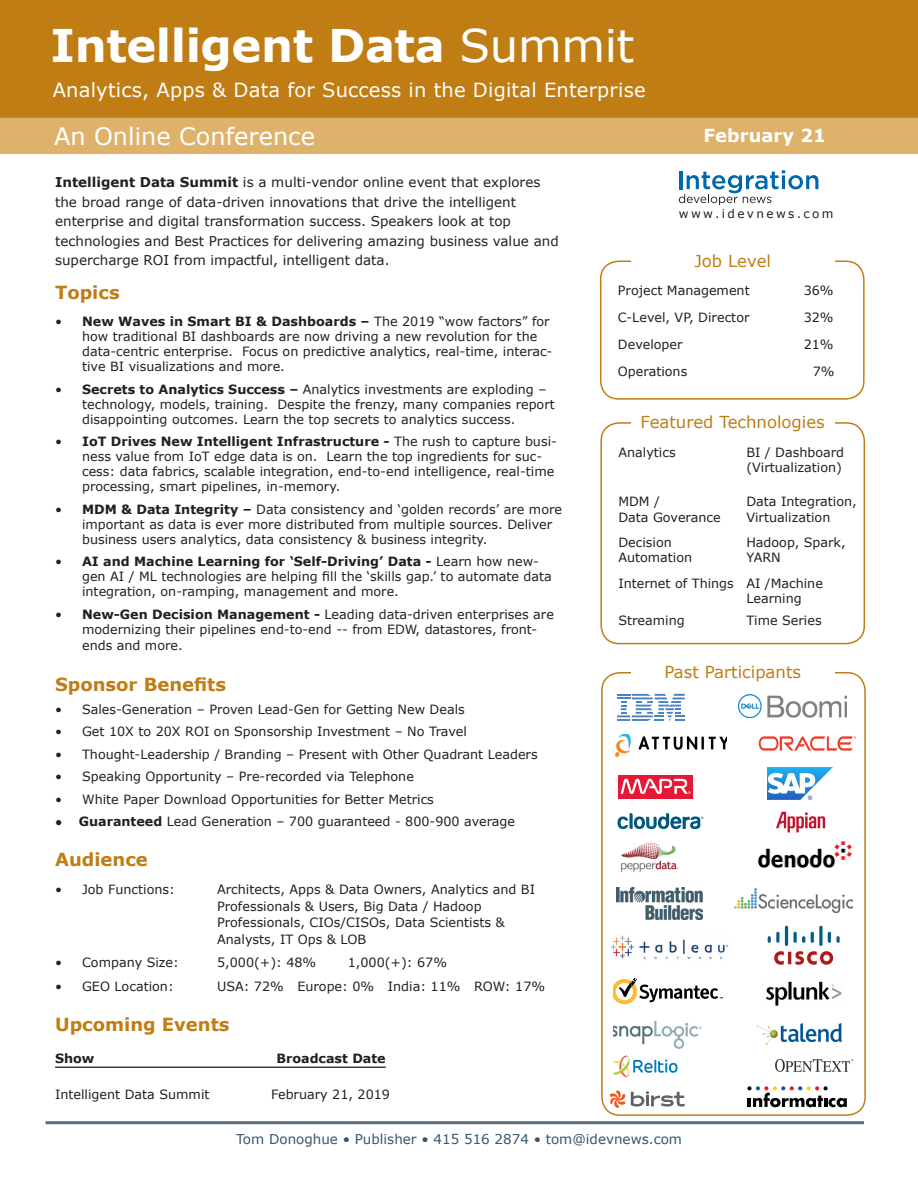
<style>
.page{position:relative;width:918px;height:1188px;background:#fff}
.page>*{position:absolute;margin:0;border:0;box-sizing:border-box;transform-origin:0 0}
.t1{font:700 45px "Verdana";letter-spacing:-.01em;color:#fff}
.t2{font:24px "Verdana";color:#fff}
.t3{font:19.5px "Verdana";letter-spacing:.01em;color:#fff}
.Big_Data_header{font:700 18px "Verdana";color:#c07d14}
.data_sheet_intro_par{font:700 18px "Verdana";color:#c07d14}
.data_sheet_main_date{font:700 18px "Verdana";color:#fff}
.Big_Data_Fieldset{font:16.5px "Verdana";color:#c07d14}
.data_sheet_intro_par-2{font:13.5px/19.5px "Verdana";color:#231f20}
.t4{font:13.5px "Verdana";color:#37556b}
.data_sheet_bullets{font:12.75px/15px "Verdana";color:#231f20}
.table_text_small{font:12.75px/15.3px "Verdana";color:#231f20}
.datasheet_right_side{font:12.75px "Verdana";color:#231f20}
.Show_dates{font:12.75px "Verdana";color:#231f20}
.Show_dates_bold{font:700 12.75px "Verdana";color:#231f20}
.t5{font:12px "Verdana";letter-spacing:.2em;color:#231f20}
.s1{font-weight:400}
.s2{font-weight:700}
.s3{font-weight:700;font-size:12px}
</style>
<div class="page">
<div style="left:0;top:0;width:918px;height:118px;background:#c07d14"></div>
<div style="left:0;top:118px;width:918px;height:36px;background:#deb26b"></div>
<hr style="left:46px;top:1121px;width:818px;height:3px;background:#5b6f7b">
<svg style="left:679px;top:170px;width:139px;height:35px"></svg>
<div style="left:601px;top:672px;width:265px;height:444px;border:2px solid #c07d14;border-radius:18px"></div>
<div style="left:600px;top:261px;width:265px;height:139px;border:2px solid #c07d14;border-radius:18px"></div>
<div style="left:600px;top:422px;width:265px;height:222px;border:2px solid #c07d14;border-radius:18px"></div>
<div style="left:631px;top:412px;width:203px;height:18px;background:#fff"></div>
<div style="left:631px;top:662px;width:203px;height:18px;background:#fff"></div>
<div style="left:631px;top:251px;width:203px;height:19px;background:#fff"></div>
<svg style="left:617px;top:694px;width:68px;height:27px"></svg>
<svg style="left:618px;top:813px;width:85px;height:16px"></svg>
<img style="left:758px;top:1023px;width:83px;height:21px">
<img style="left:619px;top:776px;width:73px;height:22px">
<img style="left:621px;top:842px;width:58px;height:30px">
<img style="left:766px;top:981px;width:76px;height:25px">
<img style="left:612px;top:935px;width:117px;height:25px">
<svg style="left:613px;top:979px;width:110px;height:25px"></svg>
<svg style="left:747px;top:1086px;width:100px;height:21px"></svg>
<svg style="left:759px;top:736px;width:97px;height:15px"></svg>
<img style="left:776px;top:811px;width:50px;height:22px">
<img style="left:617px;top:888px;width:86px;height:31px">
<svg style="left:614px;top:1055px;width:63px;height:23px"></svg>
<img style="left:613px;top:1022px;width:89px;height:27px">
<img style="left:615px;top:735px;width:112px;height:21px">
<img style="left:758px;top:842px;width:93px;height:26px">
<svg style="left:610px;top:1090px;width:15px;height:18px"></svg>
<svg style="left:631px;top:1091px;width:54px;height:16px"></svg>
<img style="left:775px;top:1059px;width:79px;height:13px">
<img style="left:768px;top:767px;width:65px;height:33px">
<hr style="left:55px;top:1067px;width:331px;height:1px;background:#231f20">
<img style="left:739px;top:695px;width:107px;height:23px">
<img style="left:734px;top:888px;width:119px;height:24px">
<img style="left:767px;top:925px;width:73px;height:40px">
<p class="t1" style="left:51px;top:14px;width:585px">Intelligent Data <span class="s1">Summit</span></p>
<p class="t3" style="left:53px;top:76px;width:594px">Analytics, Apps &amp; Data for Success in the Digital Enterprise</p>
<h2 class="t2" style="left:54px;top:119px;width:263px">An Online Conference</h2>
<p class="data_sheet_main_date" style="left:704px;top:123px;width:124px">February 21</p>
<p class="data_sheet_intro_par-2" style="left:55px;top:173px;width:505px"><span class="s2">Intelligent Data Summit</span> is a multi-vendor online event that explores the broad range of data-driven innovations that drive the intelligent enterprise and digital transformation success. Speakers look at top technologies and Best Practices for delivering amazing business value and supercharge ROI from impactful, intelligent data.</p>
<p class="Big_Data_header" style="left:55px;top:280px;width:66px">Topics</p>
<p class="data_sheet_bullets" style="left:82px;top:314px;width:472px;text-indent:-27px">• <span class="s2">New Waves in Smart BI &amp; Dashboards –</span> The 2019 “wow factors” for how traditional BI dashboards are now driving a new revolution for the data-centric enterprise. Focus on predictive analytics, real-time, interac&shy;tive BI visualizations and more.</p>
<p class="data_sheet_bullets" style="left:82px;top:381px;width:474px;text-indent:-27px">• <span class="s2">Secrets to Analytics Success –</span> Analytics investments are exploding – technology, models, training. Despite the frenzy, many companies report disappointing outcomes. Learn the top secrets to analytics success.</p>
<p class="data_sheet_bullets" style="left:82px;top:434px;width:476px;text-indent:-27px">• <span class="s2">IoT Drives New Intelligent Infrastructure -</span> The rush to capture busi&shy;ness value from IoT edge data is on. Learn the top ingredients for suc&shy;cess: data fabrics, scalable integration, end-to-end intelligence, real-time processing, smart pipelines, in-memory.</p>
<p class="data_sheet_bullets" style="left:82px;top:501px;width:482px;text-indent:-27px">• <span class="s2">MDM &amp; Data Integrity –</span> Data consistency and ‘golden records’ are more important as data is ever more distributed from multiple sources. Deliver business users analytics, data consistency &amp; business integrity.</p>
<p class="data_sheet_bullets" style="left:82px;top:554px;width:471px;text-indent:-27px">• <span class="s2">AI and Machine Learning for ‘Self-Driving’ Data -</span> Learn how new&shy;gen AI / ML technologies are helping fill the ‘skills gap.’ to automate data integration, on-ramping, management and more.</p>
<p class="data_sheet_bullets" style="left:82px;top:606px;width:473px;text-indent:-27px">• <span class="s2">New-Gen Decision Management -</span> Leading data-driven enterprises are modernizing their pipelines end-to-end -- from EDW, datastores, front-</p>
<p class="data_sheet_bullets" style="left:82px;top:638px;width:102px">ends and more.</p>
<p class="data_sheet_intro_par" style="left:55px;top:672px;width:173px">Sponsor Benefits</p>
<p class="data_sheet_bullets" style="left:55px;top:701px;width:411px">• Sales-Generation – Proven Lead-Gen for Getting New Deals</p>
<p class="data_sheet_bullets" style="left:55px;top:724px;width:413px">• Get 10X to 20X ROI on Sponsorship Investment – No Travel</p>
<p class="data_sheet_bullets" style="left:55px;top:746px;width:484px">• Thought-Leadership / Branding – Present with Other Quadrant Leaders</p>
<p class="data_sheet_bullets" style="left:55px;top:769px;width:360px">• Speaking Opportunity – Pre-recorded via Telephone</p>
<p class="data_sheet_bullets" style="left:55px;top:791px;width:380px">• White Paper Download Opportunities for Better Metrics</p>
<p class="data_sheet_bullets" style="left:55px;top:814px;width:462px"><span class="s3">●</span> <span class="s2">Guaranteed</span> Lead Generation – 700 guaranteed - 800-900 average</p>
<p class="Big_Data_header" style="left:55px;top:846px;width:94px">Audience</p>
<p class="data_sheet_bullets" style="left:55px;top:882px;width:121px">• Job Functions:</p>
<p class="data_sheet_bullets" style="left:217px;top:881px;width:320px;line-height:16.5px">Architects, Apps &amp; Data Owners, Analytics and BI Professionals &amp; Users, Big Data / Hadoop Professionals, CIOs/CISOs, Data Scientists &amp; Analysts, IT Ops &amp; LOB</p>
<p class="data_sheet_bullets" style="left:55px;top:955px;width:125px">• Company Size:</p>
<p class="data_sheet_bullets" style="left:217px;top:955px;width:101px">5,000(+): 48%</p>
<p class="data_sheet_bullets" style="left:348px;top:955px;width:101px">1,000(+): 67%</p>
<p class="data_sheet_bullets" style="left:55px;top:979px;width:120px">• GEO Location:</p>
<p class="data_sheet_bullets" style="left:217px;top:979px;width:330px">USA: 72% Europe: 0% India: 11% ROW: 17%</p>
<p class="Big_Data_header" style="left:55px;top:1012px;width:176px">Upcoming Events</p>
<p class="Show_dates_bold" style="left:55px;top:1049px;width:41px">Show</p>
<p class="Show_dates_bold" style="left:276px;top:1049px;width:111px">Broadcast Date</p>
<p class="Show_dates" style="left:55px;top:1085px;width:156px">Intelligent Data Summit</p>
<p class="Show_dates" style="left:271px;top:1085px;width:120px">February 21, 2019</p>
<p class="t5" style="left:679px;top:205px;width:156px">www.idevnews.com</p>
<p class="Big_Data_Fieldset" style="left:694px;top:249px;width:78px">Job Level</p>
<p class="datasheet_right_side" style="left:618px;top:282px;width:133px">Project Management</p>
<p class="datasheet_right_side" style="left:804px;top:282px;width:31px">36%</p>
<p class="datasheet_right_side" style="left:618px;top:309px;width:133px">C-Level, VP, Director</p>
<p class="datasheet_right_side" style="left:804px;top:309px;width:31px">32%</p>
<p class="table_text_small" style="left:618px;top:337px;width:66px">Developer</p>
<p class="datasheet_right_side" style="left:804px;top:336px;width:31px">21%</p>
<p class="datasheet_right_side" style="left:618px;top:363px;width:71px">Operations</p>
<p class="datasheet_right_side" style="left:813px;top:363px;width:23px">7%</p>
<p class="Big_Data_Fieldset" style="left:641px;top:410px;width:186px">Featured Technologies</p>
<p class="table_text_small" style="left:618px;top:444px;width:59px">Analytics</p>
<p class="table_text_small" style="left:746px;top:444px;width:99px">BI / Dashboard (Virtualization)</p>
<p class="table_text_small" style="left:618px;top:494px;width:104px">MDM /<br>Data Goverance</p>
<p class="table_text_small" style="left:746px;top:494px;width:112px">Data Integration,<br>Virtualization</p>
<p class="table_text_small" style="left:618px;top:535px;width:75px">Decision<br>Automation</p>
<p class="table_text_small" style="left:746px;top:535px;width:101px">Hadoop, Spark,<br>YARN</p>
<p class="table_text_small" style="left:618px;top:575px;width:117px">Internet of Things</p>
<p class="table_text_small" style="left:746px;top:575px;width:78px">AI /Machine<br>Learning</p>
<p class="table_text_small" style="left:618px;top:613px;width:68px">Streaming</p>
<p class="table_text_small" style="left:746px;top:613px;width:77px">Time Series</p>
<p class="Big_Data_Fieldset" style="left:664px;top:660px;width:138px">Past Participants</p>
<p class="t4" style="left:236px;top:1130px;width:447px">Tom Donoghue • Publisher • 415 516 2874 • tom@idevnews.com</p>
</div>
